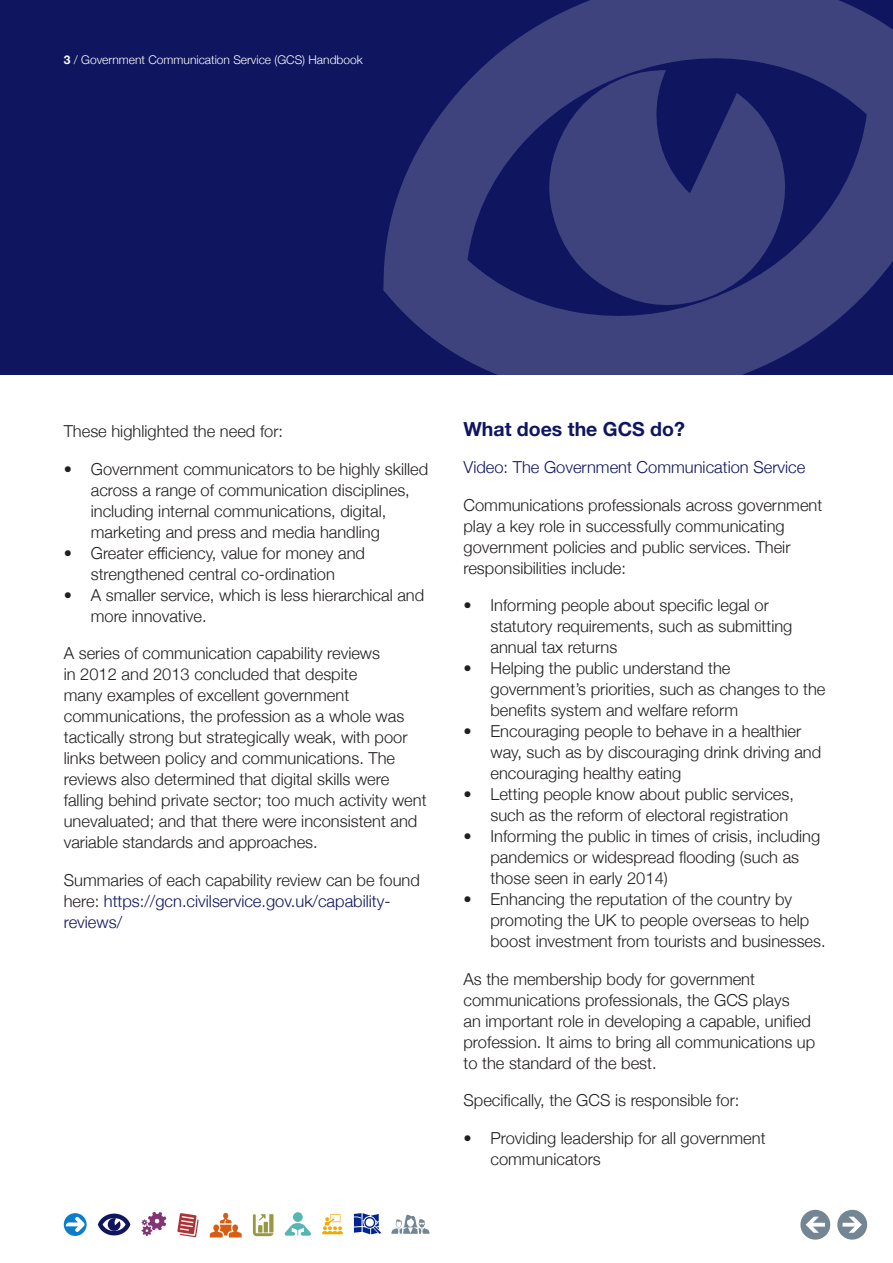
<style>
.page{position:relative;width:893px;height:1263px;background:#fff}
.page>*{position:absolute;margin:0;border:0;box-sizing:border-box;transform-origin:0 0}
.t1{font:700 19.5px "Helvetica Neue LT Pro";color:#0f165f}
.t2{font:300 16.5px/21px "Helvetica Neue";color:#231f20}
.t3{font:300 16.5px/21px "Helvetica Neue";color:#0f165f}
.t4{font:300 12px "Helvetica Neue";color:#fff}
.s1{font-weight:700}
.s2{color:#231f20}
</style>
<div class="page">
<div style="left:0;top:0;width:893px;height:374px;background:#0f165f"></div>
<svg style="left:64px;top:1213px;width:23px;height:23px"></svg>
<svg style="left:98px;top:1213px;width:32px;height:22px"></svg>
<svg style="left:142px;top:1212px;width:24px;height:24px"></svg>
<svg style="left:177px;top:1213px;width:22px;height:24px"></svg>
<div style="left:293px;top:1212px;width:10px;height:10px;background:#55b6b3;border-radius:50%"></div>
<svg style="left:285px;top:1223px;width:26px;height:13px"></svg>
<svg style="left:253px;top:1214px;width:20px;height:22px"></svg>
<svg style="left:322px;top:1214px;width:21px;height:20px"></svg>
<svg style="left:391px;top:1214px;width:38px;height:20px"></svg>
<svg style="left:354px;top:1213px;width:27px;height:21px"></svg>
<svg style="left:210px;top:1213px;width:32px;height:24px"></svg>
<svg style="left:383px;top:0;width:510px;height:375px;fill:#3e437e"></svg>
<svg style="left:837px;top:1210px;width:30px;height:29px"></svg>
<svg style="left:800px;top:1210px;width:30px;height:29px"></svg>
<p class="t4" style="left:64px;top:50px;width:300px"><span class="s1">3</span> / Government Communication Service (GCS) Handbook</p>
<p class="t2" style="left:64px;top:420px;width:221px">These highlighted the need for:</p>
<p class="t2" style="left:91px;top:457px;width:339px;text-indent:-27px">• Government communicators to be highly skilled across a range of communication disciplines, including internal communications, digital, marketing and press and media handling</p>
<p class="t2" style="left:64px;top:541px;width:303px;text-align:center">• Greater efficiency, value for money and strengthened central co-ordination</p>
<p class="t2" style="left:91px;top:583px;width:335px;text-indent:-27px">• A smaller service, which is less hierarchical and more innovative.</p>
<p class="t2" style="left:64px;top:642px;width:364px">A series of communication capability reviews<br>in 2012 and 2013 concluded that despite<br>many examples of excellent government communications, the profession as a whole was tactically strong but strategically weak, with poor links between policy and communications. The reviews also determined that digital skills were falling behind private sector; too much activity went unevaluated; and that there were inconsistent and variable standards and approaches.</p>
<p class="t3" style="left:64px;top:868px;width:358px"><span class="s2">Summaries of each capability review can be found here:</span> https://gcn.civilservice.gov.uk/capability&shy;reviews/</p>
<p class="t1" style="left:463px;top:416px;width:223px">What does the GCS do?</p>
<p class="t3" style="left:463px;top:456px;width:343px">Video: The Government Communication Service</p>
<p class="t2" style="left:463px;top:493px;width:360px">Communications professionals across government play a key role in successfully communicating government policies and public services. Their responsibilities include:</p>
<p class="t2" style="left:490px;top:594px;width:303px;text-indent:-27px">• Informing people about specific legal or statutory requirements, such as submitting annual tax returns</p>
<p class="t2" style="left:490px;top:657px;width:336px;text-indent:-27px">• Helping the public understand the government’s priorities, such as changes to the benefits system and welfare reform</p>
<p class="t2" style="left:490px;top:720px;width:332px;text-indent:-27px">• Encouraging people to behave in a healthier way, such as by discouraging drink driving and encouraging healthy eating</p>
<p class="t2" style="left:490px;top:783px;width:305px;text-indent:-27px">• Letting people know about public services, such as the reform of electoral registration</p>
<p class="t2" style="left:490px;top:825px;width:331px;text-indent:-27px">• Informing the public in times of crisis, including pandemics or widespread flooding (such as those seen in early 2014)</p>
<p class="t2" style="left:490px;top:888px;width:337px;text-indent:-27px">• Enhancing the reputation of the country by promoting the UK to people overseas to help boost investment from tourists and businesses.</p>
<p class="t2" style="left:463px;top:967px;width:353px">As the membership body for government communications professionals, the GCS plays<br>an important role in developing a capable, unified profession. It aims to bring all communications up to the standard of the best.</p>
<p class="t2" style="left:463px;top:1089px;width:277px">Specifically, the GCS is responsible for:</p>
<p class="t2" style="left:490px;top:1126px;width:277px;text-indent:-27px">• Providing leadership for all government communicators</p>
</div>
